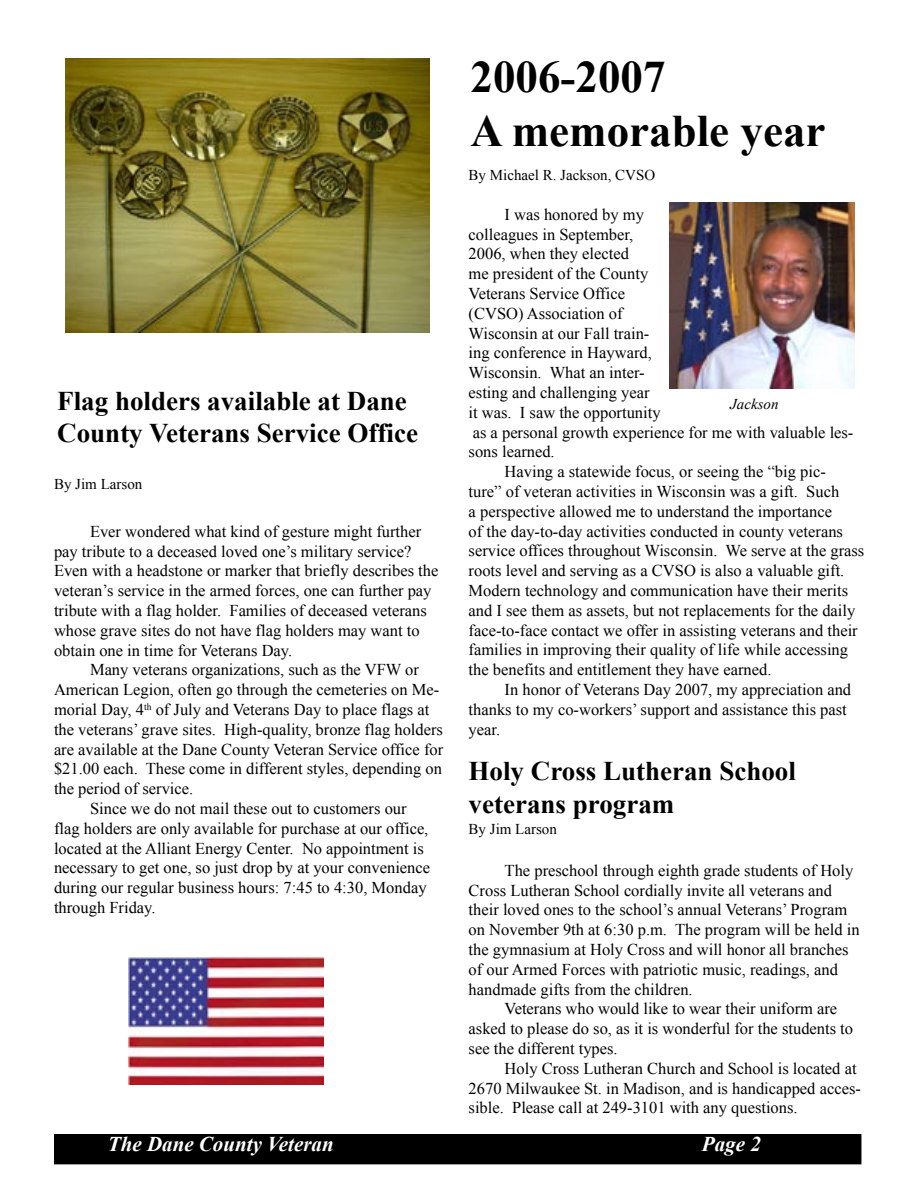
<style>
.page{position:relative;width:918px;height:1188px;background:#fff}
.page>*{position:absolute;margin:0;border:0;box-sizing:border-box;transform-origin:0 0}
.Headline{font:700 45px "Times New Roman";color:#000}
.Heading_1{font:700 27px/32.4px "Times New Roman";color:#000}
.t1{font:italic 700 21px "Times New Roman";color:#fff}
.Body_text{font:16.5px/19.8px "Times New Roman";color:#000}
.Cutline{font:15px "Times New Roman";color:#000}
.Cutline-2{font:italic 15px "Times New Roman";color:#000}
</style>
<div class="page">
<div style="left:55px;top:1135px;width:806px;height:29px;background:#000"></div>
<div style="left:54px;top:1134px;width:807px;height:30px;border:2px solid #000"></div>
<img style="left:669px;top:202px;width:186px;height:186px">
<img style="left:65px;top:59px;width:365px;height:273px">
<img style="left:128px;top:957px;width:196px;height:128px">
<p class="Heading_1" style="left:57px;top:384px;width:362px">Flag holders available at Dane<br>County Veterans Service Office</p>
<p class="Cutline" style="left:54px;top:474px;width:90px">By Jim Larson</p>
<p class="Body_text" style="left:54px;top:521px;width:386px;text-indent:36px">Ever wondered what kind of gesture might further pay tribute to a deceased loved one’s military service?<br>Even with a headstone or marker that briefly describes the veteran’s service in the armed forces, one can further pay tribute with a flag holder. Families of deceased veterans whose grave sites do not have flag holders may want to obtain one in time for Veterans Day.</p>
<p class="Body_text" style="left:54px;top:660px;width:391px;text-indent:36px">Many veterans organizations, such as the VFW or American Legion, often go through the cemeteries on Me&shy;morial Day, 4<sup>th</sup> of July and Veterans Day to place flags at the veterans’ grave sites. High-quality, bronze flag holders are available at the Dane County Veteran Service office for $21.00 each. These come in different styles, depending on the period of service.</p>
<p class="Body_text" style="left:54px;top:798px;width:378px;text-indent:36px">Since we do not mail these out to customers our flag holders are only available for purchase at our office, located at the Alliant Energy Center. No appointment is necessary to get one, so just drop by at your convenience during our regular business hours: 7:45 to 4:30, Monday through Friday.</p>
<p class="Headline" style="left:471px;top:46px;width:196px">2006-2007</p>
<p class="Headline" style="left:471px;top:100px;width:356px">A memorable year</p>
<p class="Cutline" style="left:469px;top:165px;width:188px">By Michael R. Jackson, CVSO</p>
<p class="Body_text" style="left:469px;top:204px;width:386px;text-indent:36px">I was honored by my<br>colleagues in September,<br>2006, when they elected<br>me president of the County<br>Veterans Service Office<br>(CVSO) Association of<br>Wisconsin at our Fall train-<br>ing conference in Hayward,<br>Wisconsin. What an inter-<br>esting and challenging year<br>it was. I saw the opportunity<br>as a personal growth experience for me with valuable les&shy;sons learned.</p>
<p class="Body_text" style="left:469px;top:461px;width:397px;text-indent:36px">Having a statewide focus, or seeing the “big pic-<br>ture” of veteran activities in Wisconsin was a gift. Such<br>a perspective allowed me to understand the importance<br>of the day-to-day activities conducted in county veterans service offices throughout Wisconsin. We serve at the grass roots level and serving as a CVSO is also a valuable gift.<br>Modern technology and communication have their merits and I see them as assets, but not replacements for the daily face-to-face contact we offer in assisting veterans and their families in improving their quality of life while accessing the benefits and entitlement they have earned.</p>
<p class="Body_text" style="left:469px;top:679px;width:384px;text-indent:36px">In honor of Veterans Day 2007, my appreciation and thanks to my co-workers’ support and assistance this past year.</p>
<p class="Cutline-2" style="left:730px;top:394px;width:50px">Jackson</p>
<p class="Heading_1" style="left:469px;top:755px;width:329px">Holy Cross Lutheran School veterans program</p>
<p class="Cutline" style="left:469px;top:819px;width:90px">By Jim Larson</p>
<p class="Body_text" style="left:469px;top:860px;width:393px;text-indent:36px">The preschool through eighth grade students of Holy Cross Lutheran School cordially invite all veterans and their loved ones to the school’s annual Veterans’ Program on November 9th at 6:30 p.m. The program will be held in the gymnasium at Holy Cross and will honor all branches of our Armed Forces with patriotic music, readings, and handmade gifts from the children.</p>
<p class="Body_text" style="left:469px;top:999px;width:386px;text-indent:36px">Veterans who would like to wear their uniform are asked to please do so, as it is wonderful for the students to see the different types.</p>
<p class="Body_text" style="left:469px;top:1058px;width:394px;text-indent:36px">Holy Cross Lutheran Church and School is located at<br>2670 Milwaukee St. in Madison, and is handicapped acces&shy;sible. Please call at 249-3101 with any questions.</p>
<p class="t1" style="left:108px;top:1129px;width:227px">The Dane County Veteran</p>
<p class="t1" style="left:702px;top:1129px;width:60px">Page 2</p>
</div>
